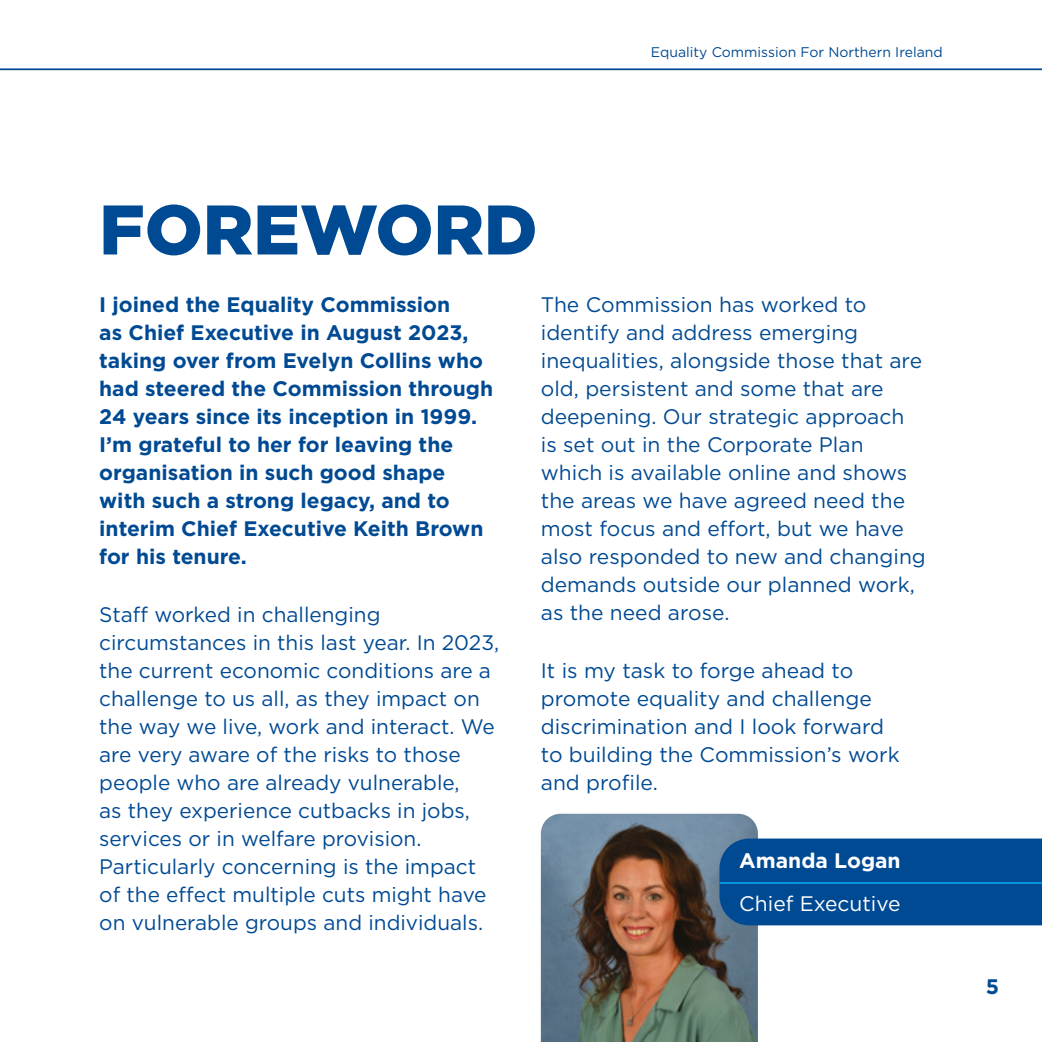
<style>
.page{position:relative;width:1042px;height:1042px;background:#fff}
.page>*{position:absolute;margin:0;border:0;box-sizing:border-box;transform-origin:0 0}
.H2_-_Head{font:900 70px "Gotham";color:#004a93}
.P_-_Body{font:21px/28px "Gotham";color:#004a93}
.P_-_Body-2{font:700 21px/28px "Gotham";color:#004a93}
.P_-_Body-3{font:21px "Gotham";color:#fff}
.P_-_Body-4{font:700 21px "Gotham";color:#fff}
.t1{font:14px "Gotham";color:#004a93}
</style>
<div class="page">
<img style="left:541px;top:814px;width:217px;height:228px">
<div style="left:719px;top:838px;width:323px;height:87px;background:#004a93"></div>
<hr style="left:719px;top:882px;width:323px;height:2px;background:#009fe3">
<hr style="left:0;top:68px;width:1042px;height:2px;background:#004a93">
<p class="t1" style="left:651px;top:43px;width:293px">Equality Commission For Northern Ireland</p>
<h2 class="H2_-_Head" style="left:99px;top:181px;width:440px">FOREWORD</h2>
<p class="P_-_Body-2" style="left:99px;top:291px;width:395px">I joined the Equality Commission<br>as Chief Executive in August 2023, taking over from Evelyn Collins who had steered the Commission through<br>24 years since its inception in 1999.<br>I’m grateful to her for leaving the organisation in such good shape with such a strong legacy, and to interim Chief Executive Keith Brown for his tenure.</p>
<p class="P_-_Body" style="left:99px;top:600px;width:401px">Staff worked in challenging circumstances in this last year. In 2023, the current economic conditions are a challenge to us all, as they impact on the way we live, work and interact. We are very aware of the risks to those people who are already vulnerable,<br>as they experience cutbacks in jobs, services or in welfare provision.<br>Particularly concerning is the impact of the effect multiple cuts might have on vulnerable groups and individuals.</p>
<p class="P_-_Body" style="left:541px;top:290px;width:386px">The Commission has worked to identify and address emerging inequalities, alongside those that are old, persistent and some that are deepening. Our strategic approach<br>is set out in the Corporate Plan which is available online and shows the areas we have agreed need the most focus and effort, but we have also responded to new and changing demands outside our planned work, as the need arose.</p>
<p class="P_-_Body" style="left:541px;top:656px;width:360px">It is my task to forge ahead to promote equality and challenge discrimination and I look forward to building the Commission’s work and profile.</p>
<p class="P_-_Body-4" style="left:739px;top:846px;width:163px">Amanda Logan</p>
<p class="P_-_Body-3" style="left:739px;top:890px;width:163px">Chief Executive</p>
<p class="P_-_Body-2" style="left:986px;top:972px;width:15px">5</p>
</div>
